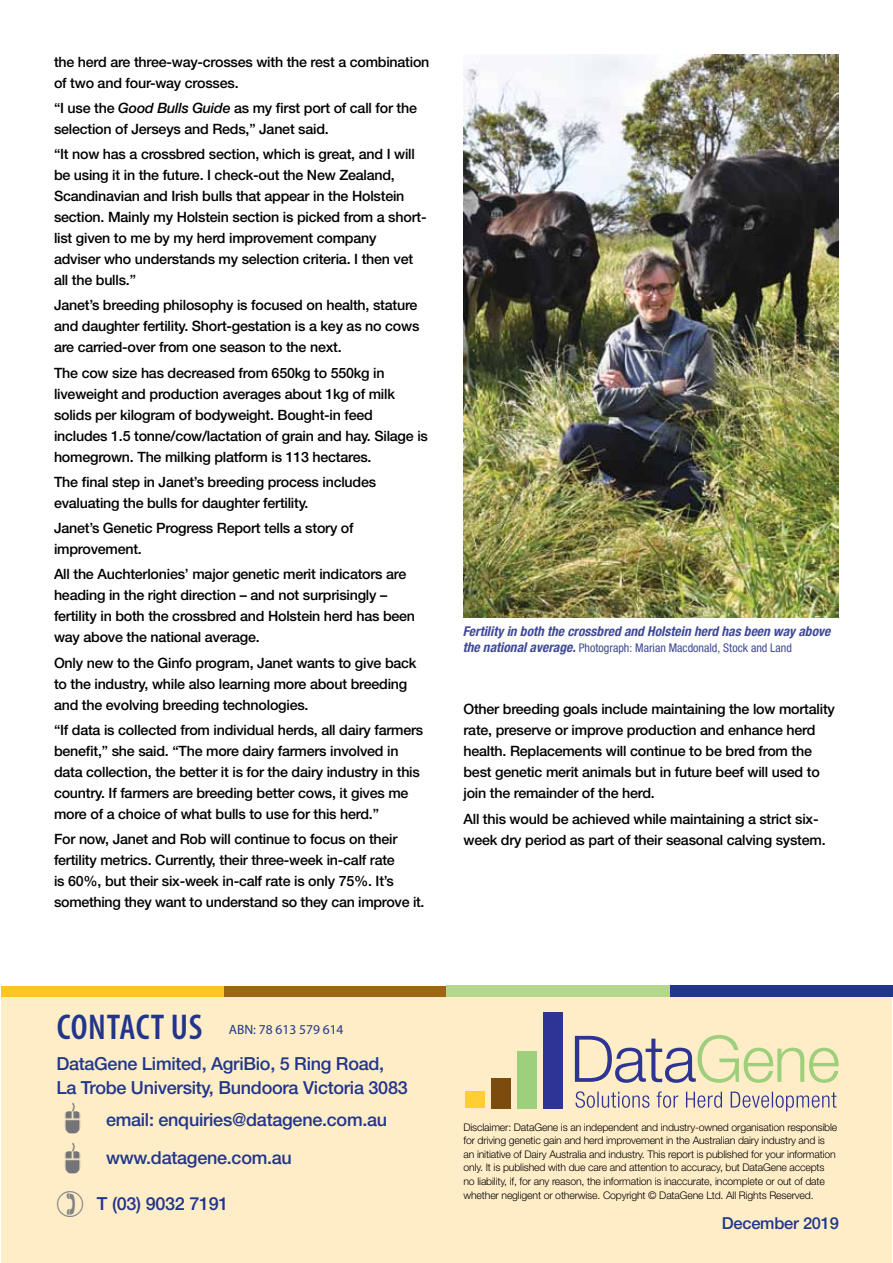
<style>
.page{position:relative;width:893px;height:1263px;background:#fff}
.page>*{position:absolute;margin:0;border:0;box-sizing:border-box;transform-origin:0 0}
.t1{font:600 condensed 36px "Myriad Pro";letter-spacing:.015em;color:#21368b}
.t2{font:500 18px/24px "Helvetica Neue LT Std";letter-spacing:-.015em;color:#21368b}
.t3{font:500 16.5px "Helvetica Neue LT Std";letter-spacing:-.015em;color:#21368b}
.t4{font:500 14.25px/21px "Helvetica Neue LT Std";letter-spacing:-.015em;color:#000}
.t5{font:italic 700 condensed 13.5px "HN";color:#3f4a97}
.t6{font:13.5px "Myriad Pro";color:#21368b}
.t7{font:condensed 12px "HN";color:#3f4a97}
.t8{font:300 10.5px/13.5px "Helvetica Neue LT Std";letter-spacing:-.015em;color:#000}
.s1{font-style:italic}
.s2{font-weight:700;font-style:italic;font-size:13.5px}
</style>
<div class="page">
<div style="left:1px;top:992px;width:890px;height:271px;background:#ffedc8"></div>
<img style="left:64px;top:1142px;width:17px;height:32px">
<img style="left:64px;top:1102px;width:17px;height:32px">
<div style="left:223px;top:986px;width:223px;height:11px;background:#9e6614"></div>
<div style="left:670px;top:985px;width:223px;height:12px;background:#21368b"></div>
<div style="left:446px;top:985px;width:224px;height:12px;background:#b4d88b"></div>
<div style="left:1px;top:986px;width:222px;height:11px;background:#ffc425"></div>
<svg style="left:575px;top:1035px;width:264px;height:48px"></svg>
<svg style="left:575px;top:1091px;width:261px;height:20px"></svg>
<div style="left:492px;top:1078px;width:19px;height:30px;background:#7c4c0f"></div>
<div style="left:518px;top:1051px;width:19px;height:57px;background:#9ecf7c"></div>
<div style="left:543px;top:1012px;width:20px;height:96px;background:#2d3494"></div>
<div style="left:466px;top:1091px;width:19px;height:17px;background:#ffce35"></div>
<img style="left:463px;top:54px;width:376px;height:563px">
<p class="t4" style="left:54px;top:51px;width:377px">the herd are three-way-crosses with the rest a combination of two and four-way crosses.</p>
<p class="t4" style="left:54px;top:97px;width:364px">“I use the <span class="s1">Good Bulls Guide</span> as my first port of call for the selection of Jerseys and Reds,” Janet said.</p>
<p class="t4" style="left:54px;top:143px;width:374px">“It now has a crossbred section, which is great, and I will be using it in the future. I check-out the New Zealand, Scandinavian and Irish bulls that appear in the Holstein section. Mainly my Holstein section is picked from a short&shy;list given to me by my herd improvement company adviser who understands my selection criteria. I then vet all the bulls.”</p>
<p class="t4" style="left:54px;top:295px;width:367px">Janet’s breeding philosophy is focused on health, stature and daughter fertility. Short-gestation is a key as no cows are carried-over from one season to the next.</p>
<p class="t4" style="left:54px;top:362px;width:375px">The cow size has decreased from 650kg to 550kg in liveweight and production averages about 1kg of milk solids per kilogram of bodyweight. Bought-in feed includes 1.5 tonne/cow/lactation of grain and hay. Silage is homegrown. The milking platform is 113 hectares.</p>
<p class="t4" style="left:54px;top:471px;width:324px">The final step in Janet’s breeding process includes evaluating the bulls for daughter fertility.</p>
<p class="t4" style="left:54px;top:517px;width:301px">Janet’s Genetic Progress Report tells a story of improvement.</p>
<p class="t4" style="left:54px;top:564px;width:363px">All the Auchterlonies’ major genetic merit indicators are heading in the right direction – and not surprisingly – fertility in both the crossbred and Holstein herd has been way above the national average.</p>
<p class="t4" style="left:54px;top:652px;width:364px">Only new to the Ginfo program, Janet wants to give back to the industry, while also learning more about breeding and the evolving breeding technologies.</p>
<p class="t4" style="left:54px;top:719px;width:371px">“If data is collected from individual herds, all dairy farmers benefit,” she said. “The more dairy farmers involved in data collection, the better it is for the dairy industry in this country. If farmers are breeding better cows, it gives me more of a choice of what bulls to use for this herd.”</p>
<p class="t4" style="left:54px;top:828px;width:372px">For now, Janet and Rob will continue to focus on their fertility metrics. Currently, their three-week in-calf rate<br>is 60%, but their six-week in-calf rate is only 75%. It’s something they want to understand so they can improve it.</p>
<p class="t5" style="left:463px;top:623px;width:369px">Fertility in both the crossbred and Holstein herd has been way above</p>
<p class="t7" style="left:463px;top:641px;width:331px"><span class="s2">the national average.</span> Photograph: Marian Macdonald, Stock and Land</p>
<p class="t4" style="left:463px;top:698px;width:373px">Other breeding goals include maintaining the low mortality rate, preserve or improve production and enhance herd health. Replacements will continue to be bred from the best genetic merit animals but in future beef will used to join the remainder of the herd.</p>
<p class="t4" style="left:463px;top:808px;width:364px">All this would be achieved while maintaining a strict six&shy;week dry period as part of their seasonal calving system.</p>
<h1 class="t1" style="left:57px;top:1005px;width:147px">Contact Us</h1>
<p class="t6" style="left:229px;top:1021px;width:116px">ABN: 78 613 579 614</p>
<p class="t2" style="left:56px;top:1052px;width:353px">DataGene Limited, AgriBio, 5 Ring Road,<br>La Trobe University, Bundoora Victoria 3083</p>
<p class="t2" style="left:106px;top:1107px;width:283px">email: enquiries@datagene.com.au</p>
<p class="t2" style="left:106px;top:1145px;width:187px">www.datagene.com.au</p>
<p class="t2" style="left:97px;top:1191px;width:133px">T (03) 9032 7191</p>
<p class="t8" style="left:463px;top:1120px;width:375px">Disclaimer: DataGene is an independent and industry-owned organisation responsible for driving genetic gain and herd improvement in the Australian dairy industry and is an initiative of Dairy Australia and industry. This report is published for your information only. It is published with due care and attention to accuracy, but DataGene accepts no liability, if, for any reason, the information is inaccurate, incomplete or out of date whether negligent or otherwise. Copyright © DataGene Ltd. All Rights Reserved.</p>
<p class="t3" style="left:722px;top:1213px;width:119px">December 2019</p>
</div>
